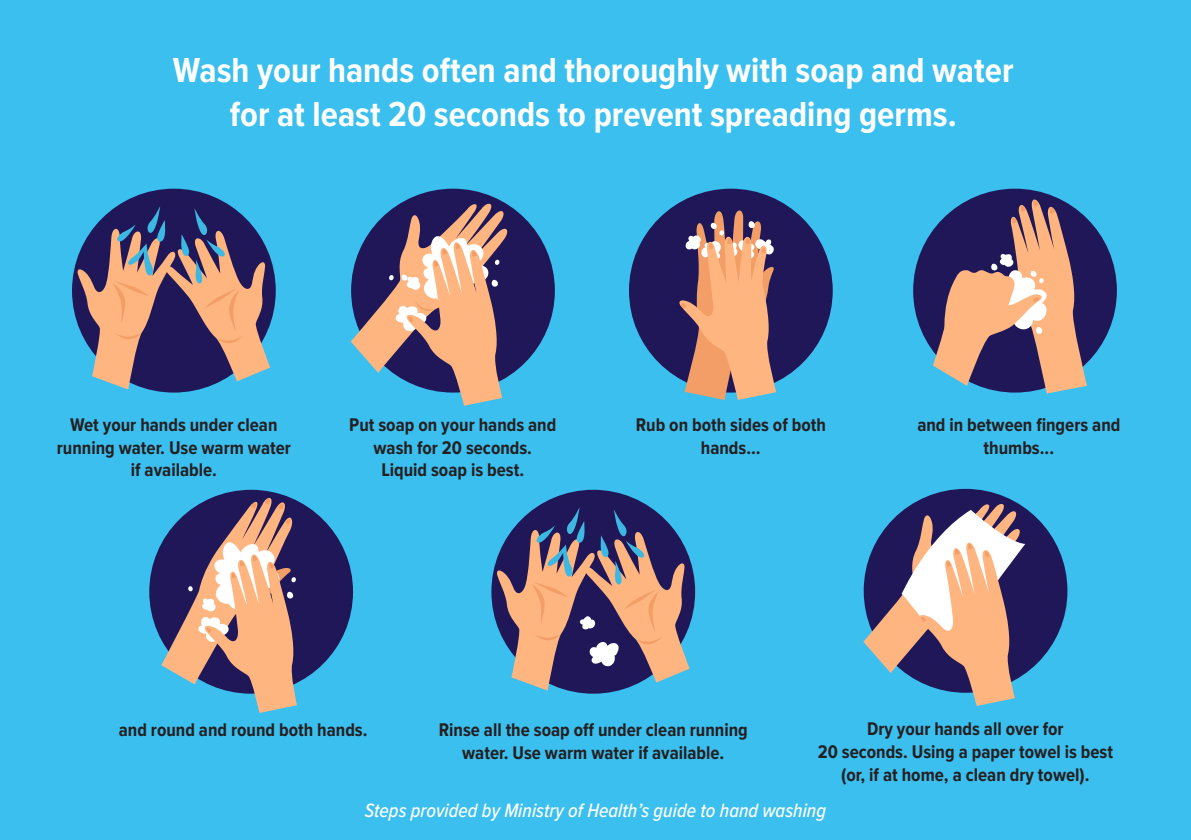
<style>
.page{position:relative;width:1191px;height:840px;background:#fff}
.page>*{position:absolute;margin:0;border:0;box-sizing:border-box;transform-origin:0 0}
.t1{font:700 36px/43.2px "Proxima Nova Cond";color:#fff;text-align:center}
.t2{font:italic 500 20px "Proxima Nova Cond";color:#fff}
.t3{font:700 19px/22.8px "Proxima Nova Cond";color:#231f20;text-align:center}
</style>
<div class="page">
<div style="left:0;top:0;width:1191px;height:839px;background:#3bbfef"></div>
<div style="left:913px;top:188px;width:203px;height:204px;background:#1f1757;border-radius:50%"></div>
<svg style="left:933px;top:196px;width:154px;height:197px"></svg>
<div style="left:629px;top:188px;width:203px;height:204px;background:#1f1757;border-radius:50%"></div>
<svg style="left:677px;top:210px;width:99px;height:190px"></svg>
<div style="left:351px;top:188px;width:204px;height:204px;background:#1f1757;border-radius:50%"></div>
<svg style="left:351px;top:201px;width:160px;height:204px"></svg>
<div style="left:72px;top:188px;width:204px;height:204px;background:#1f1757;border-radius:50%"></div>
<svg style="left:77px;top:206px;width:193px;height:183px"></svg>
<div style="left:149px;top:489px;width:204px;height:204px;background:#1f1757;border-radius:50%"></div>
<svg style="left:161px;top:495px;width:136px;height:217px"></svg>
<div style="left:863px;top:488px;width:204px;height:204px;background:#1f1757;border-radius:50%"></div>
<svg style="left:863px;top:501px;width:162px;height:204px"></svg>
<div style="left:491px;top:489px;width:204px;height:204px;background:#1f1757;border-radius:50%"></div>
<svg style="left:496px;top:506px;width:193px;height:184px"></svg>
<h1 class="t1" style="left:173px;top:51px;width:842px">Wash your hands often and thoroughly with soap and water for at least 20 seconds to prevent spreading germs.</h1>
<p class="t3" style="left:57px;top:414px;width:236px">Wet your hands under clean running water. Use warm water if available.</p>
<p class="t3" style="left:349px;top:414px;width:209px">Put soap on your hands and wash for 20 seconds.<br>Liquid soap is best.</p>
<p class="t3" style="left:636px;top:414px;width:192px">Rub on both sides of both hands...</p>
<p class="t3" style="left:917px;top:414px;width:204px">and in between fingers and thumbs...</p>
<p class="t3" style="left:119px;top:719px;width:250px">and round and round both hands.</p>
<p class="t3" style="left:439px;top:719px;width:310px">Rinse all the soap off under clean running water. Use warm water if available.</p>
<p class="t3" style="left:817px;top:718px;width:297px">Dry your hands all over for<br>20 seconds. Using a paper towel is best (or, if at home, a clean dry towel).</p>
<p class="t2" style="left:365px;top:795px;width:463px">Steps provided by Ministry of Health’s guide to hand washing</p>
</div>
